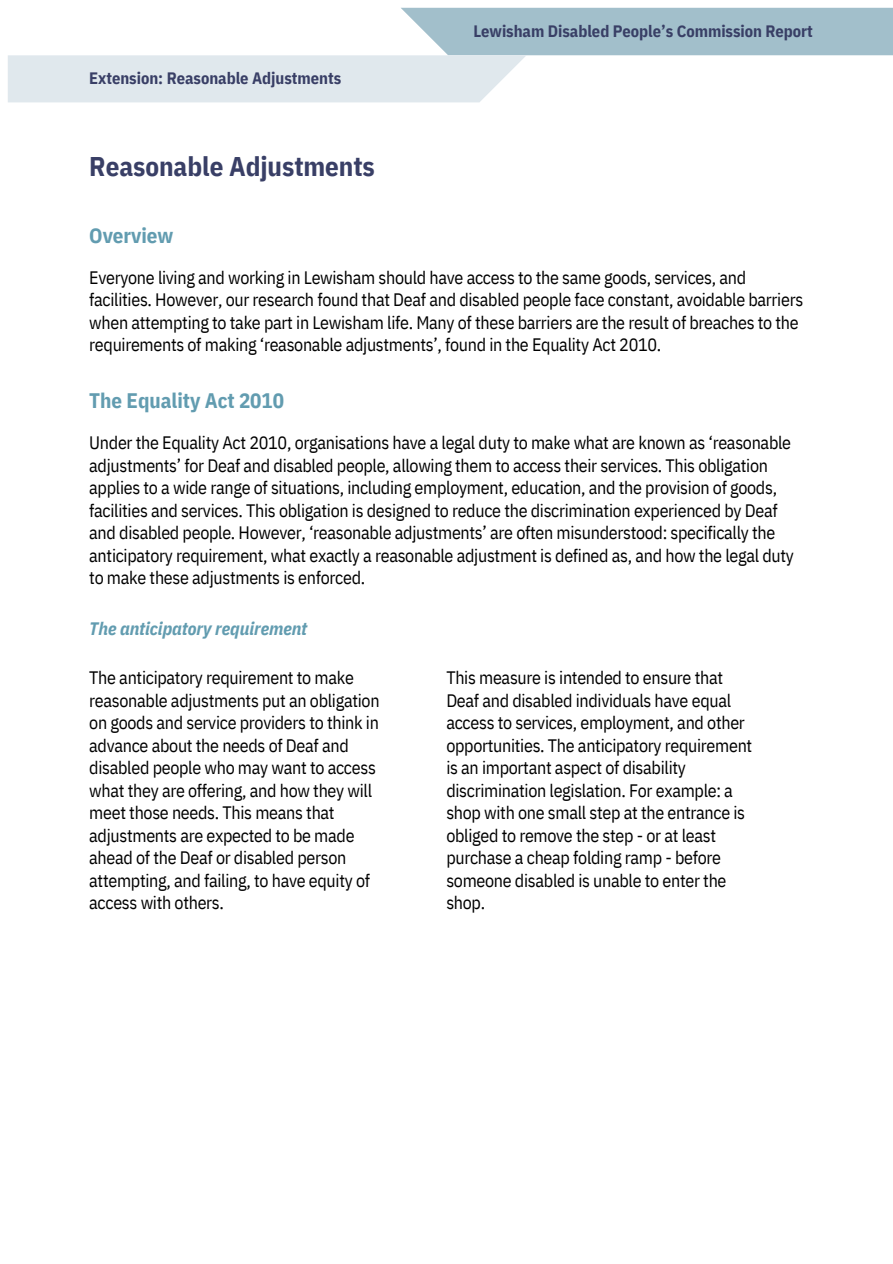
<style>
.page{position:relative;width:893px;height:1264px;background:#fff}
.page>*{position:absolute;margin:0;border:0;box-sizing:border-box;transform-origin:0 0}
.t1{font:700 27px "IBM Plex Sans Cond";color:#393f66}
.t2{font:700 21px "IBM Plex Sans Cond";color:#629cb0}
.t3{font:18px/22.5px "IBM Plex Sans Cond";letter-spacing:-.015em;color:#000}
.t4{font:italic 700 18px "IBM Plex Sans Cond";color:#629cb0}
.t5{font:700 16.5px "IBM Plex Sans Cond";color:#393f66}
</style>
<div class="page">
<div style="left:400px;top:8px;width:492px;height:47px;background:#a2bfcb"></div>
<div style="left:8px;top:55px;width:518px;height:47px;background:#e0e8ed"></div>
<hr style="left:892px;top:55px;width:1px;height:47px;background:#e0e8ed">
<p class="t5" style="left:89px;top:67px;width:253px">Extension: Reasonable Adjustments</p>
<p class="t1" style="left:89px;top:149px;width:287px">Reasonable Adjustments</p>
<p class="t2" style="left:89px;top:221px;width:86px">Overview</p>
<p class="t5" style="left:473px;top:20px;width:341px">Lewisham Disabled People’s Commission Report</p>
<p class="t3" style="left:89px;top:265px;width:715px">Everyone living and working in Lewisham should have access to the same goods, services, and facilities. However, our research found that Deaf and disabled people face constant, avoidable barriers when attempting to take part in Lewisham life. Many of these barriers are the result of breaches to the requirements of making ‘reasonable adjustments’, found in the Equality Act 2010.</p>
<p class="t2" style="left:89px;top:386px;width:196px">The Equality Act 2010</p>
<p class="t3" style="left:89px;top:431px;width:706px">Under the Equality Act 2010, organisations have a legal duty to make what are known as ‘reasonable adjustments’ for Deaf and disabled people, allowing them to access their services. This obligation applies to a wide range of situations, including employment, education, and the provision of goods, facilities and services. This obligation is designed to reduce the discrimination experienced by Deaf and disabled people. However, ‘reasonable adjustments’ are often misunderstood: specifically the anticipatory requirement, what exactly a reasonable adjustment is defined as, and how the legal duty to make these adjustments is enforced.</p>
<p class="t4" style="left:89px;top:616px;width:219px">The anticipatory requirement</p>
<p class="t3" style="left:89px;top:666px;width:292px">The anticipatory requirement to make reasonable adjustments put an obligation on goods and service providers to think in advance about the needs of Deaf and disabled people who may want to access what they are offering, and how they will meet those needs. This means that adjustments are expected to be made ahead of the Deaf or disabled person attempting, and failing, to have equity of access with others.</p>
<p class="t3" style="left:446px;top:666px;width:307px">This measure is intended to ensure that Deaf and disabled individuals have equal access to services, employment, and other opportunities. The anticipatory requirement is an important aspect of disability discrimination legislation. For example: a shop with one small step at the entrance is obliged to remove the step - or at least purchase a cheap folding ramp - before someone disabled is unable to enter the shop.</p>
</div>
